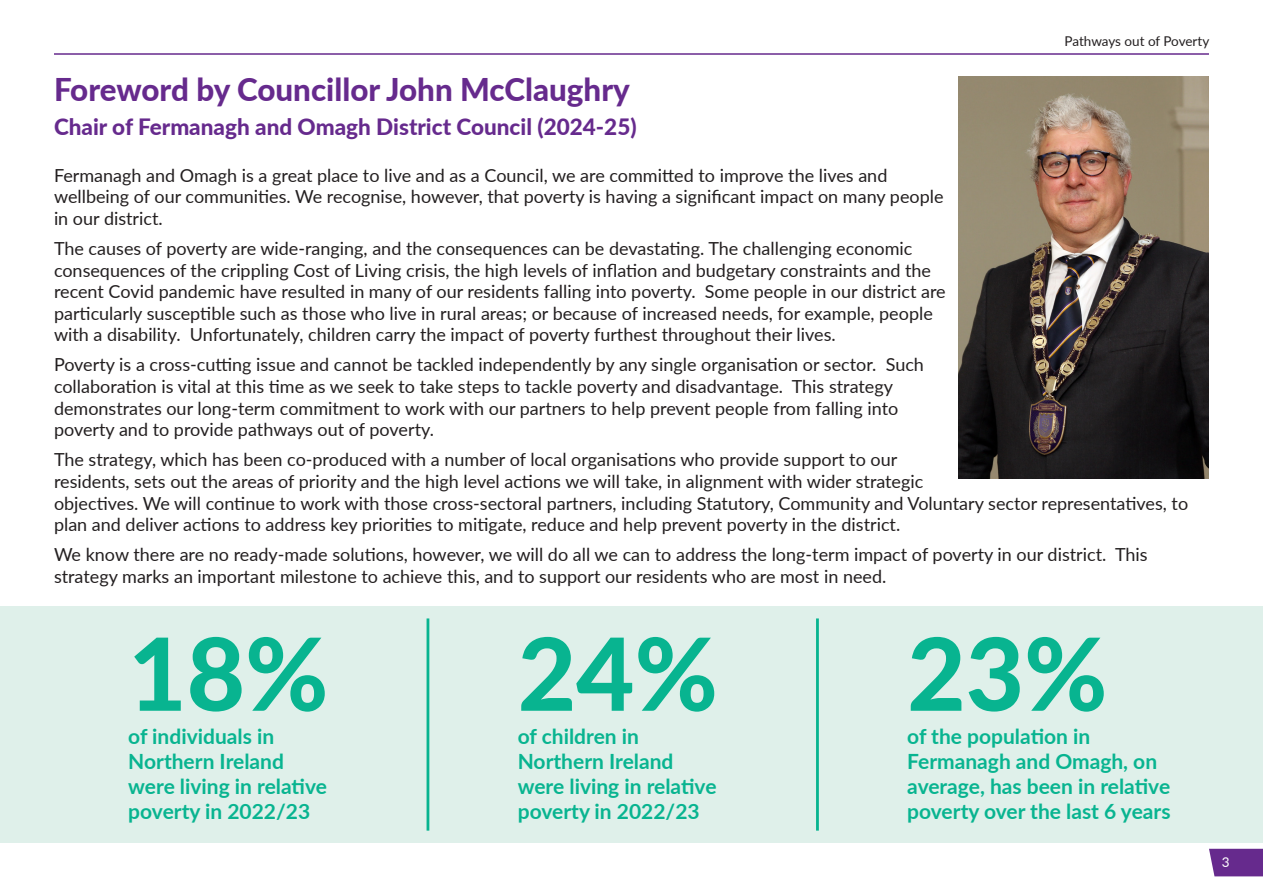
<style>
.page{position:relative;width:1263px;height:893px;background:#fff}
.page>*{position:absolute;margin:0;border:0;box-sizing:border-box;transform-origin:0 0}
.t1{font:800 100.65px "Lato";color:#08b490}
.Heading_1{font:800 31.35px "Lato";color:#662a8d}
.Heading_1-2{font:800 22.5px "Lato";color:#662a8d}
.t2{font:700 21px/25.2px "Lato";color:#08b490}
.t3{font:18px/21.6px "Lato";color:#231f20}
.t4{font:13.5px "Lato";letter-spacing:-.005em;color:#231f20}
.t5{font:13.5px "Lato";color:#fff}
</style>
<div class="page">
<div style="left:0;top:606px;width:1263px;height:236px;background:#dff0ea"></div>
<hr style="left:427px;top:618px;width:2px;height:213px;background:#08b490">
<hr style="left:816px;top:618px;width:3px;height:213px;background:#08b490">
<img style="left:958px;top:77px;width:251px;height:402px">
<hr style="left:54px;top:53px;width:1155px;height:2px;background:#662a8d">
<svg style="left:1209px;top:849px;width:54px;height:27px"></svg>
<p class="Heading_1" style="left:54px;top:67px;width:577px">Foreword by Councillor John McClaughry</p>
<p class="Heading_1-2" style="left:54px;top:111px;width:584px">Chair of Fermanagh and Omagh District Council (2024-25)</p>
<p class="t4" style="left:1064px;top:31px;width:146px">Pathways out of Poverty</p>
<p class="t3" style="left:54px;top:164px;width:891px">Fermanagh and Omagh is a great place to live and as a Council, we are committed to improve the lives and wellbeing of our communities. We recognise, however, that poverty is having a significant impact on many people in our district.</p>
<p class="t3" style="left:54px;top:237px;width:893px">The causes of poverty are wide-ranging, and the consequences can be devastating. The challenging economic consequences of the crippling Cost of Living crisis, the high levels of inflation and budgetary constraints and the recent Covid pandemic have resulted in many of our residents falling into poverty. Some people in our district are particularly susceptible such as those who live in rural areas; or because of increased needs, for example, people with a disability. Unfortunately, children carry the impact of poverty furthest throughout their lives.</p>
<p class="t3" style="left:54px;top:353px;width:871px">Poverty is a cross-cutting issue and cannot be tackled independently by any single organisation or sector. Such collaboration is vital at this time as we seek to take steps to tackle poverty and disadvantage. This strategy demonstrates our long-term commitment to work with our partners to help prevent people from falling into poverty and to provide pathways out of poverty.</p>
<p class="t3" style="left:54px;top:448px;width:1136px">The strategy, which has been co-produced with a number of local organisations who provide support to our<br>residents, sets out the areas of priority and the high level actions we will take, in alignment with wider strategic<br>objectives. We will continue to work with those cross-sectoral partners, including Statutory, Community and Voluntary sector representatives, to plan and deliver actions to address key priorities to mitigate, reduce and help prevent poverty in the district.</p>
<p class="t3" style="left:54px;top:543px;width:1095px">We know there are no ready-made solutions, however, we will do all we can to address the long-term impact of poverty in our district. This strategy marks an important milestone to achieve this, and to support our residents who are most in need.</p>
<p class="t1" style="left:128px;top:599px;width:202px">18%</p>
<p class="t2" style="left:128px;top:723px;width:200px">of individuals in<br>Northern Ireland were living in relative poverty in 2022/23</p>
<p class="t1" style="left:518px;top:599px;width:202px">24%</p>
<p class="t2" style="left:518px;top:723px;width:200px">of children in<br>Northern Ireland were living in relative poverty in 2022/23</p>
<p class="t1" style="left:907px;top:599px;width:202px">23%</p>
<p class="t2" style="left:907px;top:723px;width:265px">of the population in<br>Fermanagh and Omagh, on average, has been in relative poverty over the last 6 years</p>
<p class="t5" style="left:1222px;top:853px;width:9px">3</p>
</div>
